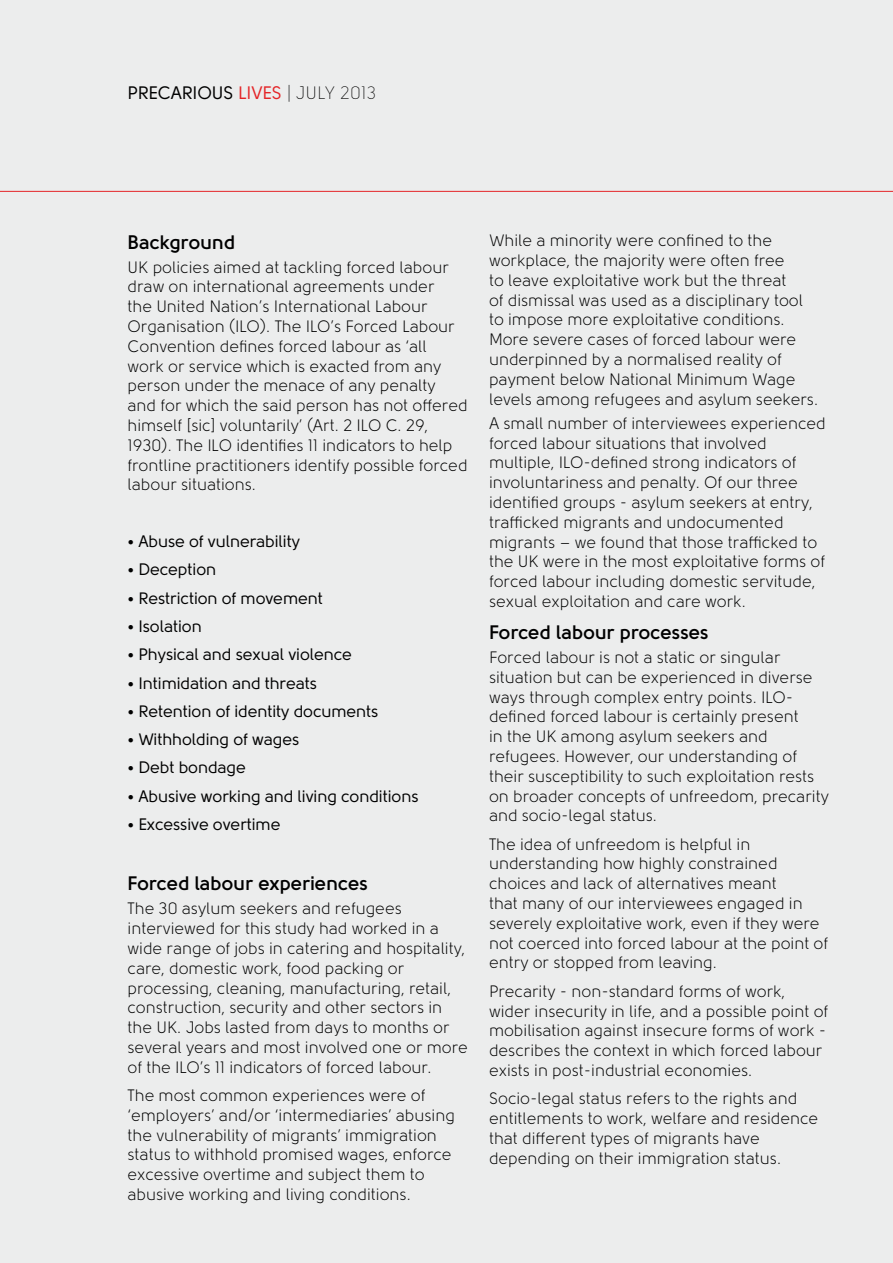
<style>
.page{position:relative;width:893px;height:1263px;background:#eceded}
.page>*{position:absolute;margin:0;border:0;box-sizing:border-box;transform-origin:0 0}
.t1{font:700 19.5px "Solomon";color:#000}
.t2{font:18px "Solomon";color:#000}
.t3{font:16.5px/19.8px "Solomon";color:#000}
.t4{font:16.5px "Solomon";color:#000}
.s1{color:#e42528}
.s2{font-weight:300}
</style>
<div class="page">
<hr style="left:0;top:191px;width:893px;height:1px;background:#e42528">
<p class="t2" style="left:128px;top:82px;width:250px">PRECARIOUS <span class="s1">LIVES</span> <span class="s2">| JULY 2013</span></p>
<p class="t1" style="left:128px;top:230px;width:109px">Background</p>
<p class="t3" style="left:128px;top:257px;width:342px">UK policies aimed at tackling forced labour draw on international agreements under<br>the United Nation’s International Labour Organisation (ILO). The ILO’s Forced Labour Convention defines forced labour as ‘all<br>work or service which is exacted from any person under the menace of any penalty and for which the said person has not offered himself [sic] voluntarily’ (Art. 2 ILO C. 29, 1930). The ILO identifies 11 indicators to help frontline practitioners identify possible forced labour situations.</p>
<p class="t4" style="left:128px;top:532px;width:174px">• Abuse of vulnerability</p>
<p class="t4" style="left:128px;top:561px;width:90px">• Deception</p>
<p class="t4" style="left:128px;top:589px;width:197px">• Restriction of movement</p>
<p class="t4" style="left:128px;top:617px;width:76px">• Isolation</p>
<p class="t4" style="left:128px;top:645px;width:226px">• Physical and sexual violence</p>
<p class="t4" style="left:128px;top:674px;width:191px">• Intimidation and threats</p>
<p class="t4" style="left:128px;top:702px;width:252px">• Retention of identity documents</p>
<p class="t4" style="left:128px;top:730px;width:173px">• Withholding of wages</p>
<p class="t4" style="left:128px;top:759px;width:120px">• Debt bondage</p>
<p class="t4" style="left:128px;top:787px;width:292px">• Abusive working and living conditions</p>
<p class="t4" style="left:128px;top:815px;width:154px">• Excessive overtime</p>
<p class="t1" style="left:128px;top:872px;width:242px">Forced labour experiences</p>
<p class="t3" style="left:128px;top:899px;width:342px">The 30 asylum seekers and refugees interviewed for this study had worked in a wide range of jobs in catering and hospitality, care, domestic work, food packing or processing, cleaning, manufacturing, retail, construction, security and other sectors in the UK. Jobs lasted from days to months or several years and most involved one or more of the ILO’s 11 indicators of forced labour.</p>
<p class="t3" style="left:128px;top:1085px;width:329px">The most common experiences were of ‘employers’ and/or ‘intermediaries’ abusing the vulnerability of migrants’ immigration status to withhold promised wages, enforce excessive overtime and subject them to abusive working and living conditions.</p>
<p class="t3" style="left:489px;top:231px;width:331px">While a minority were confined to the workplace, the majority were often free<br>to leave exploitative work but the threat<br>of dismissal was used as a disciplinary tool to impose more exploitative conditions.<br>More severe cases of forced labour were underpinned by a normalised reality of payment below National Minimum Wage levels among refugees and asylum seekers.</p>
<p class="t3" style="left:489px;top:413px;width:338px">A small number of interviewees experienced forced labour situations that involved multiple, ILO-defined strong indicators of involuntariness and penalty. Of our three identified groups - asylum seekers at entry, trafficked migrants and undocumented migrants – we found that those trafficked to the UK were in the most exploitative forms of forced labour including domestic servitude, sexual exploitation and care work.</p>
<p class="t1" style="left:489px;top:621px;width:221px">Forced labour processes</p>
<p class="t3" style="left:489px;top:647px;width:341px">Forced labour is not a static or singular situation but can be experienced in diverse ways through complex entry points. ILO&shy;defined forced labour is certainly present<br>in the UK among asylum seekers and refugees. However, our understanding of their susceptibility to such exploitation rests on broader concepts of unfreedom, precarity and socio-legal status.</p>
<p class="t3" style="left:489px;top:834px;width:341px">The idea of unfreedom is helpful in understanding how highly constrained choices and lack of alternatives meant<br>that many of our interviewees engaged in severely exploitative work, even if they were not coerced into forced labour at the point of entry or stopped from leaving.</p>
<p class="t3" style="left:489px;top:981px;width:341px">Precarity - non-standard forms of work, wider insecurity in life, and a possible point of mobilisation against insecure forms of work - describes the context in which forced labour exists in post-industrial economies.</p>
<p class="t3" style="left:489px;top:1089px;width:331px">Socio-legal status refers to the rights and entitlements to work, welfare and residence that different types of migrants have depending on their immigration status.</p>
</div>
